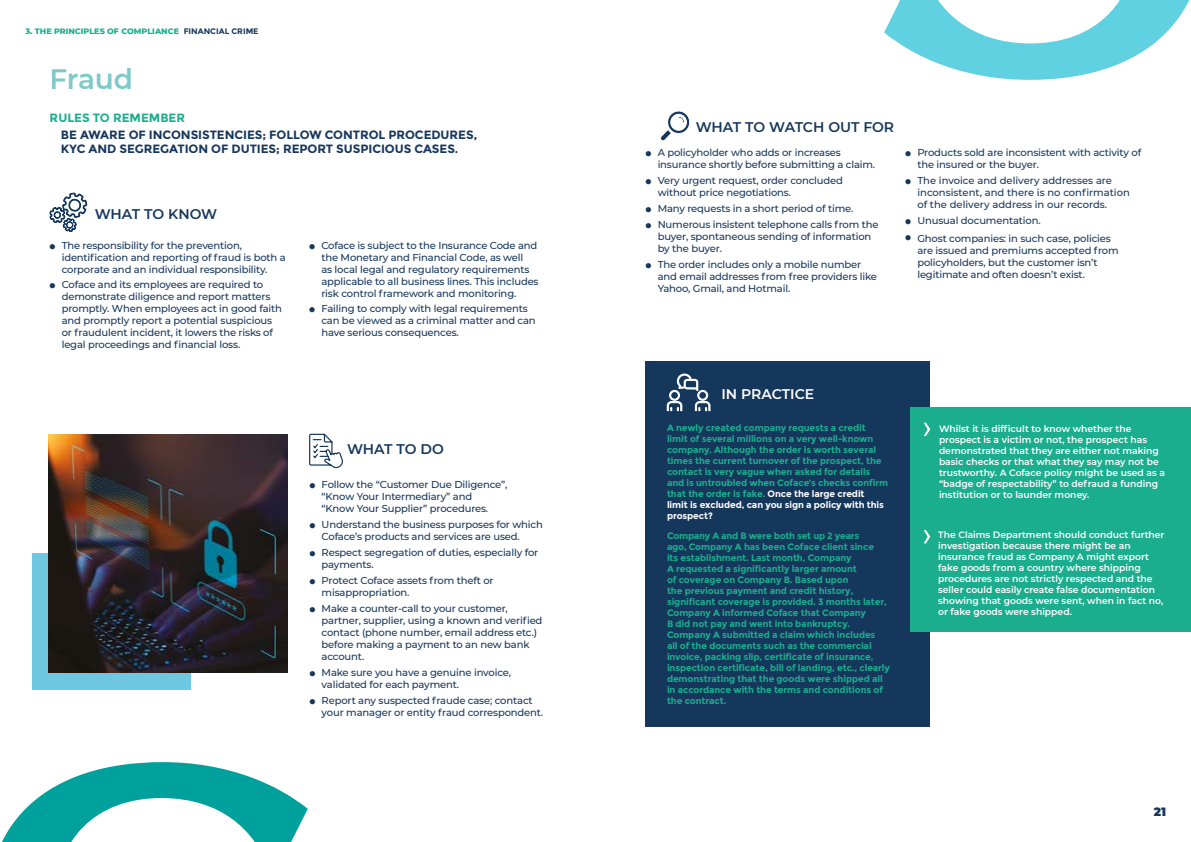
<style>
.page{position:relative;width:1191px;height:842px;background:#fff}
.page>*{position:absolute;margin:0;border:0;box-sizing:border-box;transform-origin:0 0}
.t1{font:600 28px "Montserrat";letter-spacing:-.015em;color:#7fc9c9}
.t2{font:600 14px "Montserrat";letter-spacing:-.01em;color:#16375c}
.t3{font:600 14px "Montserrat";color:#fff}
.t4{font:700 12px/14px "Montserrat";letter-spacing:-.005em;color:#16375c}
.t5{font:700 12px "Montserrat";color:#1bae8e}
.t6{font:900 12px "Montserrat";color:#16375c}
.t7{font:500 10px/12px "Montserrat";letter-spacing:-.015em;color:#16375c}
.t8{font:700 9.2px/11px "Montserrat";letter-spacing:-.01em;color:#1bae8e}
.t9{font:600 9.2px/11px "Montserrat";color:#fff}
.t10{font:800 8px "Montserrat";color:#1bae8e}
.s1{font-weight:700;color:#16375c}
.s2{font-size:11.8px}
.s3{color:#fff}
</style>
<div class="page">
<div style="left:645px;top:361px;width:284px;height:365px;background:#16375c"></div>
<div style="left:910px;top:407px;width:281px;height:225px;background:#1bae8e"></div>
<svg style="left:924px;top:423px;width:6px;height:13px"></svg>
<svg style="left:923px;top:530px;width:7px;height:13px"></svg>
<svg style="left:667px;top:373px;width:43px;height:38px"></svg>
<svg style="left:884px;top:0;width:306px;height:80px"></svg>
<div style="left:32px;top:553px;width:159px;height:137px;background:#6fc8e1"></div>
<img style="left:49px;top:434px;width:238px;height:239px">
<svg style="left:49px;top:192px;width:39px;height:40px"></svg>
<svg style="left:309px;top:433px;width:34px;height:36px"></svg>
<svg style="left:660px;top:111px;width:30px;height:30px"></svg>
<svg style="left:2px;top:762px;width:306px;height:80px"></svg>
<p class="t10" style="left:25px;top:25px;width:235px">3. THE PRINCIPLES OF COMPLIANCE <span class="s1">FINANCIAL CRIME</span></p>
<h1 class="t1" style="left:50px;top:60px;width:85px">Fraud</h1>
<p class="t5" style="left:50px;top:111px;width:137px">RULES TO REMEMBER</p>
<p class="t4" style="left:61px;top:128px;width:418px">BE AWARE OF INCONSISTENCIES; FOLLOW CONTROL PROCEDURES,<br>KYC AND SEGREGATION OF DUTIES; REPORT SUSPICIOUS CASES<span class="s2">.</span></p>
<h2 class="t2" style="left:95px;top:204px;width:124px">WHAT TO KNOW</h2>
<p class="t7" style="left:62px;top:239px;width:225px;text-indent:-13px">● The responsibility for the prevention, identification and reporting of fraud is both a corporate and an individual responsibility.</p>
<p class="t7" style="left:62px;top:278px;width:222px;text-indent:-13px">● Coface and its employees are required to demonstrate diligence and report matters promptly. When employees act in good faith and promptly report a potential suspicious or fraudulent incident, it lowers the risks of legal proceedings and financial loss.</p>
<p class="t7" style="left:321px;top:239px;width:219px;text-indent:-13px">● Coface is subject to the Insurance Code and the Monetary and Financial Code, as well<br>as local legal and regulatory requirements applicable to all business lines. This includes risk control framework and monitoring.</p>
<p class="t7" style="left:321px;top:302px;width:216px;text-indent:-13px">● Failing to comply with legal requirements can be viewed as a criminal matter and can have serious consequences.</p>
<h2 class="t2" style="left:347px;top:439px;width:98px">WHAT TO DO</h2>
<p class="t7" style="left:322px;top:478px;width:187px;text-indent:-13px">● Follow the “Customer Due Diligence”, “Know Your Intermediary” and “Know Your Supplier” procedures.</p>
<p class="t7" style="left:322px;top:518px;width:223px;text-indent:-13px">● Understand the business purposes for which<br>Coface’s products and services are used.</p>
<p class="t7" style="left:322px;top:546px;width:218px;text-indent:-13px">● Respect segregation of duties, especially for payments.</p>
<p class="t7" style="left:322px;top:574px;width:173px;text-indent:-13px">● Protect Coface assets from theft or misappropriation.</p>
<p class="t7" style="left:322px;top:602px;width:222px;text-indent:-13px">● Make a counter-call to your customer, partner, supplier, using a known and verified contact (phone number, email address etc.) before making a payment to an new bank account.</p>
<p class="t7" style="left:322px;top:666px;width:191px;text-indent:-13px">● Make sure you have a genuine invoice, validated for each payment.</p>
<p class="t7" style="left:322px;top:693px;width:223px;text-indent:-13px">● Report any suspected fraude case; contact your manager or entity fraud correspondent.</p>
<h2 class="t2" style="left:696px;top:117px;width:200px">WHAT TO WATCH OUT FOR</h2>
<p class="t7" style="left:657px;top:146px;width:219px;text-indent:-13px">● A policyholder who adds or increases insurance shortly before submitting a claim.</p>
<p class="t7" style="left:657px;top:174px;width:187px;text-indent:-13px">● Very urgent request, order concluded without price negotiations.</p>
<p class="t7" style="left:645px;top:202px;width:210px">● Many requests in a short period of time.</p>
<p class="t7" style="left:657px;top:218px;width:222px;text-indent:-13px">● Numerous insistent telephone calls from the buyer, spontaneous sending of information by the buyer.</p>
<p class="t7" style="left:657px;top:258px;width:221px;text-indent:-13px">● The order includes only a mobile number and email addresses from free providers like<br>Yahoo, Gmail, and Hotmail.</p>
<p class="t7" style="left:917px;top:146px;width:225px;text-indent:-13px">● Products sold are inconsistent with activity of the insured or the buyer.</p>
<p class="t7" style="left:917px;top:174px;width:214px;text-indent:-13px">● The invoice and delivery addresses are inconsistent, and there is no confirmation of the delivery address in our records.</p>
<p class="t7" style="left:904px;top:214px;width:137px">● Unusual documentation.</p>
<p class="t7" style="left:917px;top:232px;width:203px;text-indent:-13px">● Ghost companies: in such case, policies are issued and premiums accepted from policyholders, but the customer isn’t legitimate and often doesn’t exist.</p>
<h2 class="t3" style="left:721px;top:384px;width:94px">IN PRACTICE</h2>
<p class="t8" style="left:667px;top:422px;width:223px">A newly created company requests a credit limit of several millions on a very well-known company. Although the order is worth several times the current turnover of the prospect, the contact is very vague when asked for details and is untroubled when Coface’s checks confirm that the order is fake. <span class="s3">Once the large credit<br>limit is excluded, can you sign a policy with this prospect?</span></p>
<p class="t8" style="left:667px;top:530px;width:224px">Company A and B were both set up 2 years<br>ago, Company A has been Coface client since<br>its establishment. Last month, Company<br>A requested a significantly larger amount<br>of coverage on Company B. Based upon<br>the previous payment and credit history, significant coverage is provided. 3 months later, Company A informed Coface that Company<br>B did not pay and went into bankruptcy.<br>Company A submitted a claim which includes<br>all of the documents such as the commercial invoice, packing slip, certificate of insurance, inspection certificate, bill of landing, etc., clearly demonstrating that the goods were shipped all in accordance with the terms and conditions of the contract.</p>
<p class="t9" style="left:939px;top:422px;width:227px">Whilst it is difficult to know whether the prospect is a victim or not, the prospect has demonstrated that they are either not making basic checks or that what they say may not be trustworthy. A Coface policy might be used as a “badge of respectability” to defraud a funding institution or to launder money.</p>
<p class="t9" style="left:938px;top:528px;width:228px">The Claims Department should conduct further investigation because there might be an insurance fraud as Company A might export fake goods from a country where shipping procedures are not strictly respected and the seller could easily create false documentation showing that goods were sent, when in fact no, or fake goods were shipped.</p>
<p class="t6" style="left:1153px;top:803px;width:14px">21</p>
</div>
